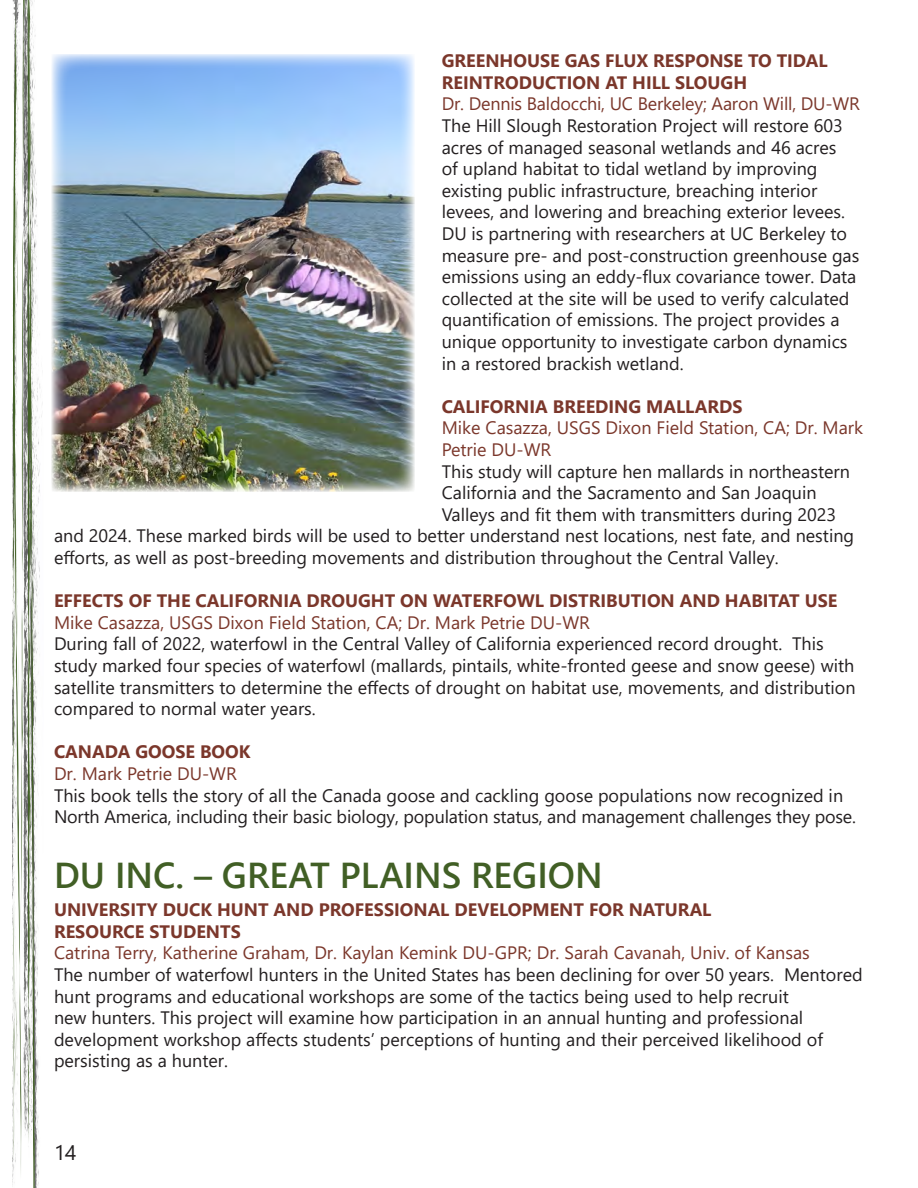
<style>
.page{position:relative;width:918px;height:1188px;background:#fff}
.page>*{position:absolute;margin:0;border:0;box-sizing:border-box;transform-origin:0 0}
.t1{font:600 36px "Segoe UI";color:#415f25}
.t2{font:21px "Segoe UI";color:#231f20}
.t3{font:18px/21.6px "Segoe UI";color:#231f20}
.t4{font:18px/21.6px "Segoe UI";color:#7b372b}
.t5{font:700 18px/21.6px "Segoe UI";color:#7b372b}
</style>
<div class="page">
<img style="left:13px;top:0;width:39px;height:1175px">
<img style="left:14px;top:0;width:30px;height:1188px">
<img style="left:52px;top:54px;width:363px;height:437px">
<p class="t5" style="left:442px;top:49px;width:388px">GREENHOUSE GAS FLUX RESPONSE TO TIDAL<br>REINTRODUCTION AT HILL SLOUGH</p>
<p class="t4" style="left:442px;top:92px;width:420px">Dr. Dennis Baldocchi, UC Berkeley; Aaron Will, DU-WR</p>
<p class="t3" style="left:442px;top:113px;width:419px">The Hill Slough Restoration Project will restore 603 acres of managed seasonal wetlands and 46 acres<br>of upland habitat to tidal wetland by improving existing public infrastructure, breaching interior levees, and lowering and breaching exterior levees.<br>DU is partnering with researchers at UC Berkeley to measure pre- and post-construction greenhouse gas emissions using an eddy-flux covariance tower. Data collected at the site will be used to verify calculated quantification of emissions. The project provides a unique opportunity to investigate carbon dynamics in a restored brackish wetland.</p>
<p class="t5" style="left:442px;top:394px;width:302px">CALIFORNIA BREEDING MALLARDS</p>
<p class="t4" style="left:442px;top:416px;width:423px">Mike Casazza, USGS Dixon Field Station, CA; Dr. Mark<br>Petrie DU-WR</p>
<p class="t3" style="left:442px;top:459px;width:410px">This study will capture hen mallards in northeastern</p>
<p class="t3" style="left:442px;top:480px;width:376px">California and the Sacramento and San Joaquin</p>
<p class="t3" style="left:442px;top:502px;width:396px">Valleys and fit them with transmitters during 2023</p>
<p class="t3" style="left:54px;top:524px;width:802px">and 2024. These marked birds will be used to better understand nest locations, nest fate, and nesting</p>
<p class="t3" style="left:54px;top:545px;width:726px">efforts, as well as post-breeding movements and distribution throughout the Central Valley.</p>
<p class="t5" style="left:54px;top:589px;width:785px">EFFECTS OF THE CALIFORNIA DROUGHT ON WATERFOWL DISTRIBUTION AND HABITAT USE</p>
<p class="t4" style="left:54px;top:610px;width:537px">Mike Casazza, USGS Dixon Field Station, CA; Dr. Mark Petrie DU-WR</p>
<p class="t3" style="left:54px;top:632px;width:803px">During fall of 2022, waterfowl in the Central Valley of California experienced record drought. This study marked four species of waterfowl (mallards, pintails, white-fronted geese and snow geese) with satellite transmitters to determine the effects of drought on habitat use, movements, and distribution compared to normal water years.</p>
<p class="t5" style="left:54px;top:740px;width:198px">CANADA GOOSE BOOK</p>
<p class="t4" style="left:54px;top:761px;width:184px">Dr. Mark Petrie DU-WR</p>
<p class="t3" style="left:54px;top:783px;width:804px">This book tells the story of all the Canada goose and cackling goose populations now recognized in<br>North America, including their basic biology, population status, and management challenges they pose.</p>
<p class="t1" style="left:54px;top:841px;width:550px">DU INC. – GREAT PLAINS REGION</p>
<p class="t5" style="left:54px;top:898px;width:659px">UNIVERSITY DUCK HUNT AND PROFESSIONAL DEVELOPMENT FOR NATURAL</p>
<p class="t5" style="left:54px;top:919px;width:188px">RESOURCE STUDENTS</p>
<p class="t4" style="left:54px;top:941px;width:757px">Catrina Terry, Katherine Graham, Dr. Kaylan Kemink DU-GPR; Dr. Sarah Cavanah, Univ. of Kansas</p>
<p class="t3" style="left:54px;top:962px;width:810px">The number of waterfowl hunters in the United States has been declining for over 50 years. Mentored hunt programs and educational workshops are some of the tactics being used to help recruit<br>new hunters. This project will examine how participation in an annual hunting and professional development workshop affects students’ perceptions of hunting and their perceived likelihood of persisting as a hunter.</p>
<p class="t2" style="left:54px;top:1132px;width:24px">14</p>
</div>
